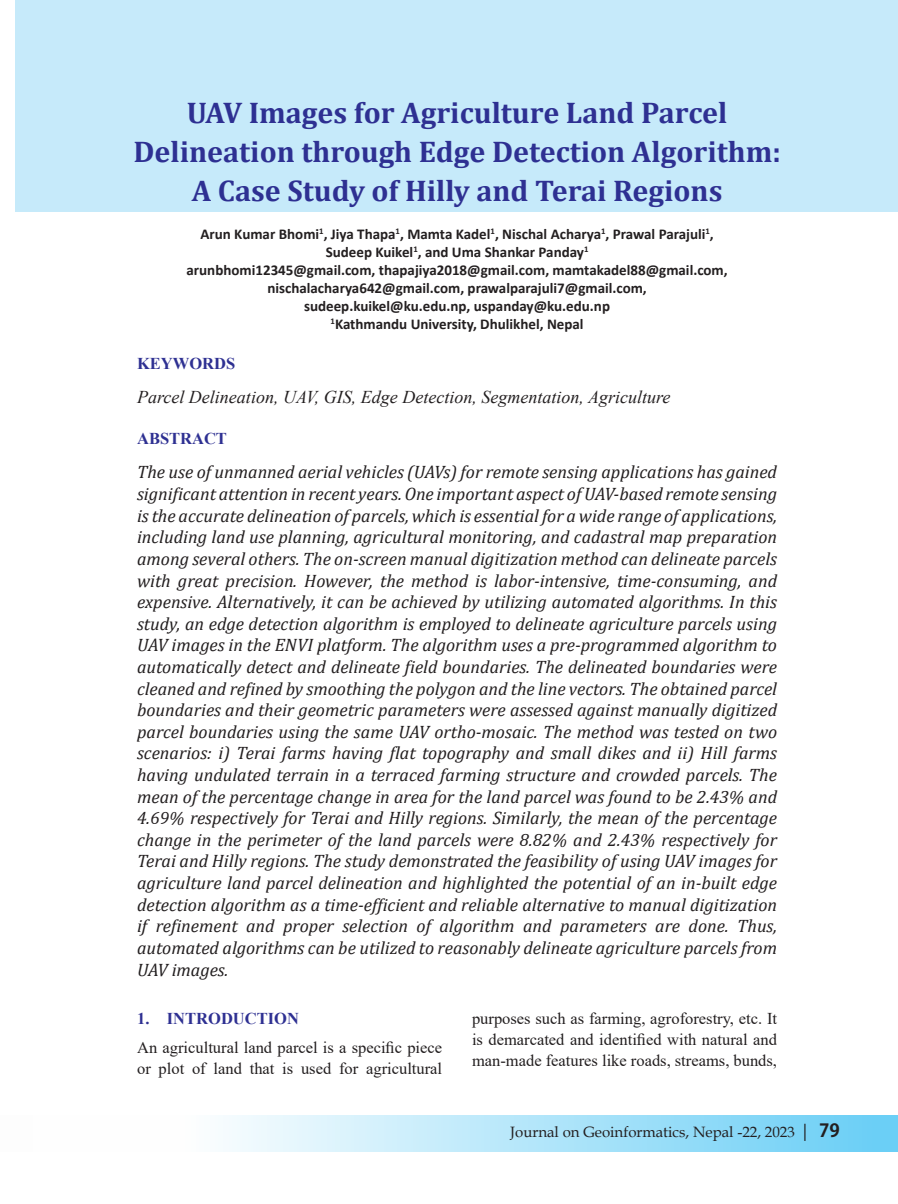
<style>
.page{position:relative;width:898px;height:1204px;background:#fff}
.page>*{position:absolute;margin:0;border:0;box-sizing:border-box;transform-origin:0 0}
.t1{font:700 30px/39px "Cambria";color:#2e3092;text-align:center}
.t2{font:italic 18px/21.6px "Cambria";color:#231f20;text-align:justify}
.heading_3{font:italic 18px "Times New Roman";color:#231f20}
.t3{font:16.5px/21px "Times New Roman";color:#231f20}
.heading_3-2{font:700 16.5px "Times New Roman";color:#2e3092}
.heading_2{font:700 15px/18px "Calibri";color:#231f20;text-align:center}
.t4{font:15px "Book Antiqua";color:#231f20}
.s1{font-size:18px}
.s2{font-family:"Koz Go Pr 6 N";font-weight:700;font-size:18px}
</style>
<div class="page">
<div style="left:0;top:1114px;width:897px;height:37px;background:linear-gradient(to right,#fff,#6dcff6)"></div>
<div style="left:16px;top:0;width:881px;height:212px;background:#c6eafa"></div>
<p class="t1" style="left:133px;top:92px;width:648px">UAV Images for Agriculture Land Parcel<br>Delineation through Edge Detection Algorithm:<br>A Case Study of Hilly and Terai Regions</p>
<p class="heading_2" style="left:200px;top:225px;width:514px">Arun Kumar Bhomi<sup>1</sup>, Jiya Thapa<sup>1</sup>, Mamta Kadel<sup>1</sup>, Nischal Acharya<sup>1</sup>, Prawal Parajuli<sup>1</sup>,</p>
<p class="heading_2" style="left:325px;top:243px;width:264px">Sudeep Kuikel<sup>1</sup>, and Uma Shankar Panday<sup>1</sup></p>
<p class="heading_2" style="left:186px;top:261px;width:542px">arunbhomi12345@gmail.com, thapajiya2018@gmail.com, mamtakadel88@gmail.com, nischalacharya642@gmail.com, prawalparajuli7@gmail.com,</p>
<p class="heading_2" style="left:304px;top:297px;width:307px">sudeep.kuikel@ku.edu.np, uspanday@ku.edu.np</p>
<p class="heading_2" style="left:330px;top:315px;width:254px"><sup>1</sup>Kathmandu University, Dhulikhel, Nepal</p>
<p class="heading_3-2" style="left:137px;top:351px;width:100px">KEYWORDS</p>
<p class="heading_3" style="left:137px;top:384px;width:534px">Parcel Delineation, UAV, GIS, Edge Detection, Segmentation, Agriculture</p>
<p class="heading_3-2" style="left:137px;top:427px;width:91px">ABSTRACT</p>
<p class="t2" style="left:137px;top:460px;width:641px">The use of unmanned aerial vehicles (UAVs) for remote sensing applications has gained significant attention in recent years. One important aspect of UAV-based remote sensing is the accurate delineation of parcels, which is essential for a wide range of applications, including land use planning, agricultural monitoring, and cadastral map preparation among several others. The on-screen manual digitization method can delineate parcels with great precision. However, the method is labor-intensive, time-consuming, and expensive. Alternatively, it can be achieved by utilizing automated algorithms. In this study, an edge detection algorithm is employed to delineate agriculture parcels using UAV images in the ENVI platform. The algorithm uses a pre-programmed algorithm to automatically detect and delineate field boundaries. The delineated boundaries were cleaned and refined by smoothing the polygon and the line vectors. The obtained parcel boundaries and their geometric parameters were assessed against manually digitized parcel boundaries using the same UAV ortho-mosaic. The method was tested on two scenarios: i) Terai farms having flat topography and small dikes and ii) Hill farms having undulated terrain in a terraced farming structure and crowded parcels. The mean of the percentage change in area for the land parcel was found to be 2.43% and 4.69% respectively for Terai and Hilly regions. Similarly, the mean of the percentage change in the perimeter of the land parcels were 8.82% and 2.43% respectively for Terai and Hilly regions. The study demonstrated the feasibility of using UAV images for agriculture land parcel delineation and highlighted the potential of an in-built edge detection algorithm as a time-efficient and reliable alternative to manual digitization if refinement and proper selection of algorithm and parameters are done. Thus, automated algorithms can be utilized to reasonably delineate agriculture parcels from UAV images.</p>
<p class="heading_3-2" style="left:137px;top:1006px;width:163px">1. INTRODUCTION</p>
<p class="t3" style="left:137px;top:1036px;width:306px">An agricultural land parcel is a specific piece or plot of land that is used for agricultural</p>
<p class="t3" style="left:472px;top:1007px;width:306px;text-align:justify">purposes such as farming, agroforestry, etc. It is demarcated and identified with natural and man-made features like roads, streams, bunds,</p>
<p class="t4" style="left:510px;top:1121px;width:331px">Journal on Geoinformatics, Nepal -22, 2023 <span class="s1">|</span> <span class="s2">79</span></p>
</div>
